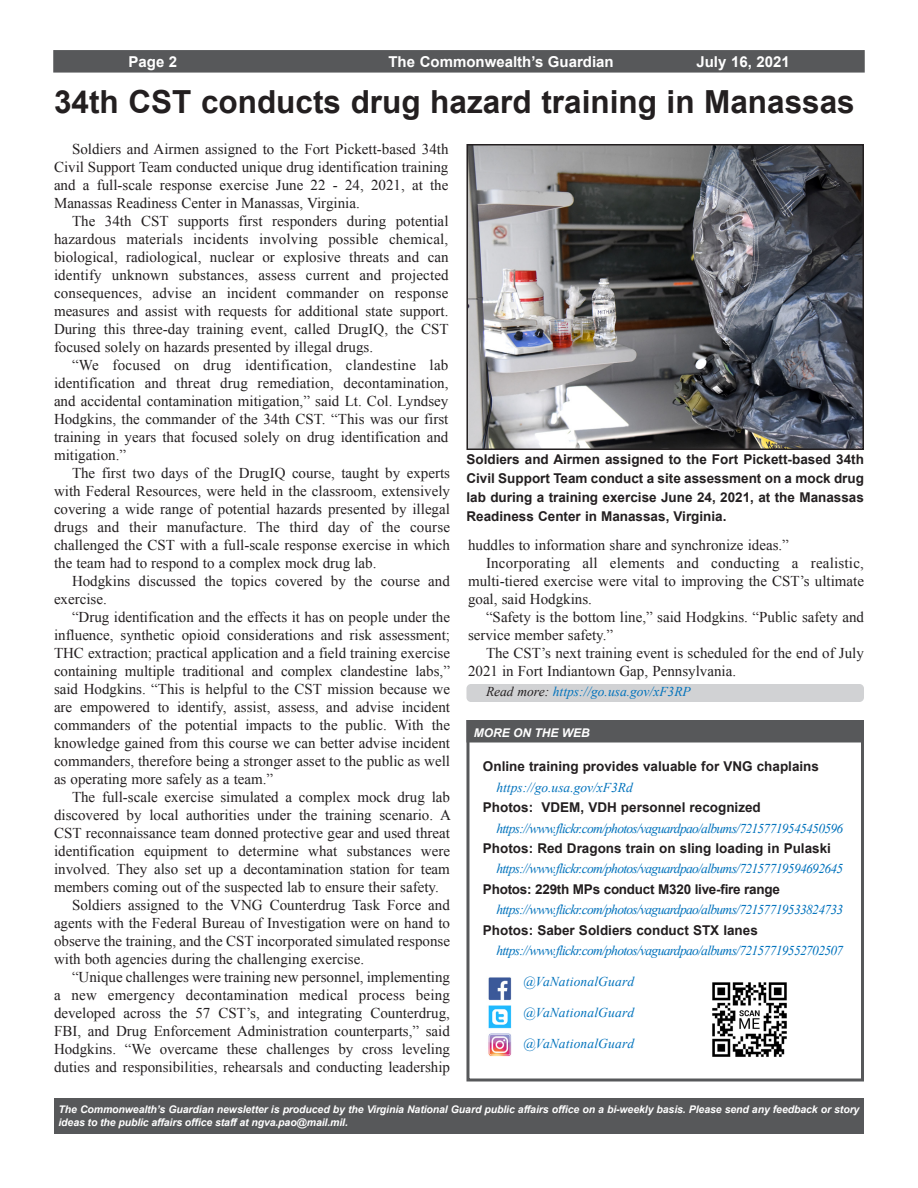
<style>
.page{position:relative;width:918px;height:1188px;background:#fff}
.page>*{position:absolute;margin:0;border:0;box-sizing:border-box;transform-origin:0 0}
._24_point_headline{font:700 31.8px "Arial";color:#231f20}
.Body_Copy{font:15px/18px "Times New Roman";color:#231f20;text-align:justify}
.t1{font:700 15px "Arial";color:#fff}
.Body_Copy-2{font:italic 13.5px "Times New Roman";letter-spacing:-.05em;color:#0072bc}
.Picture_Captions{font:700 13.5px/18.9px "Arial";color:#231f20;text-align:justify}
.Body_Copy-3{font:700 13.5px "Arial";color:#231f20}
.Body_Copy-4{font:italic 13.5px "Times New Roman";color:#0072bc}
.Body_Copy-5{font:700 13.5px "Arial";letter-spacing:-.02em;color:#231f20}
._24_point_headline-2{font:italic 13.5px "Times New Roman";letter-spacing:.01em;color:#0072bc}
.Body_Copy-6{font:italic 13.5px "Times New Roman";letter-spacing:.01em;color:#0072bc}
.t2{font:italic 700 12px "Arial";color:#fff}
.t3{font:italic 700 10.5px/12.6px "Arial";letter-spacing:-.01em;color:#fff}
.s1{color:#231f20}
</style>
<div class="page">
<div style="left:466px;top:684px;width:398px;height:18px;background:#d1d2d4;border-radius:4px"></div>
<div style="left:466px;top:720px;width:398px;height:22px;background:#57585a"></div>
<div style="left:466px;top:720px;width:398px;height:362px;border:3px solid #57585a"></div>
<div style="left:54px;top:51px;width:810px;height:21px;background:#57585a"></div>
<div style="left:53px;top:50px;width:812px;height:23px;border:2px solid #57585a"></div>
<div style="left:54px;top:1098px;width:810px;height:36px;background:#57585a"></div>
<img style="left:488px;top:977px;width:24px;height:80px">
<img style="left:712px;top:982px;width:75px;height:75px">
<img style="left:469px;top:147px;width:392px;height:300px">
<div style="left:466px;top:144px;width:398px;height:306px;border:2px solid #231f20"></div>
<p class="t1" style="left:129px;top:52px;width:50px">Page 2</p>
<p class="t1" style="left:388px;top:52px;width:227px">The Commonwealth’s Guardian</p>
<p class="t1" style="left:696px;top:52px;width:95px">July 16, 2021</p>
<p class="_24_point_headline" style="left:54px;top:81px;width:802px">34th CST conducts drug hazard training in Manassas</p>
<p class="Body_Copy" style="left:54px;top:140px;width:396px;text-indent:18px">Soldiers and Airmen assigned to the Fort Pickett-based 34th Civil Support Team conducted unique drug identification training and a full-scale response exercise June 22 - 24, 2021, at the Manassas Readiness Center in Manassas, Virginia.</p>
<p class="Body_Copy" style="left:54px;top:212px;width:396px;text-indent:18px">The 34th CST supports first responders during potential hazardous materials incidents involving possible chemical, biological, radiological, nuclear or explosive threats and can identify unknown substances, assess current and projected consequences, advise an incident commander on response measures and assist with requests for additional state support.<br>During this three-day training event, called DrugIQ, the CST focused solely on hazards presented by illegal drugs.</p>
<p class="Body_Copy" style="left:54px;top:356px;width:396px;text-indent:18px">“We focused on drug identification, clandestine lab identification and threat drug remediation, decontamination, and accidental contamination mitigation,” said Lt. Col. Lyndsey Hodgkins, the commander of the 34th CST. “This was our first training in years that focused solely on drug identification and mitigation.”</p>
<p class="Body_Copy" style="left:54px;top:464px;width:398px;text-indent:18px">The first two days of the DrugIQ course, taught by experts with Federal Resources, were held in the classroom, extensively covering a wide range of potential hazards presented by illegal drugs and their manufacture. The third day of the course challenged the CST with a full-scale response exercise in which the team had to respond to a complex mock drug lab.</p>
<p class="Body_Copy" style="left:54px;top:572px;width:397px;text-indent:18px">Hodgkins discussed the topics covered by the course and exercise.</p>
<p class="Body_Copy" style="left:54px;top:608px;width:398px;text-indent:18px">“Drug identification and the effects it has on people under the influence, synthetic opioid considerations and risk assessment; THC extraction; practical application and a field training exercise containing multiple traditional and complex clandestine labs,” said Hodgkins. “This is helpful to the CST mission because we are empowered to identify, assist, assess, and advise incident commanders of the potential impacts to the public. With the knowledge gained from this course we can better advise incident commanders, therefore being a stronger asset to the public as well as operating more safely as a team.”</p>
<p class="Body_Copy" style="left:54px;top:788px;width:398px;text-indent:18px">The full-scale exercise simulated a complex mock drug lab discovered by local authorities under the training scenario. A CST reconnaissance team donned protective gear and used threat identification equipment to determine what substances were involved. They also set up a decontamination station for team members coming out of the suspected lab to ensure their safety.</p>
<p class="Body_Copy" style="left:54px;top:896px;width:398px;text-indent:18px">Soldiers assigned to the VNG Counterdrug Task Force and agents with the Federal Bureau of Investigation were on hand to observe the training, and the CST incorporated simulated response with both agencies during the challenging exercise.</p>
<p class="Body_Copy" style="left:54px;top:968px;width:398px;text-indent:18px">“Unique challenges were training new personnel, implementing a new emergency decontamination medical process being developed across the 57 CST’s, and integrating Counterdrug, FBI, and Drug Enforcement Administration counterparts,” said Hodgkins. “We overcame these challenges by cross leveling duties and responsibilities, rehearsals and conducting leadership</p>
<p class="Picture_Captions" style="left:466px;top:451px;width:399px">Soldiers and Airmen assigned to the Fort Pickett-based 34th Civil Support Team conduct a site assessment on a mock drug lab during a training exercise June 24, 2021, at the Manassas Readiness Center in Manassas, Virginia.</p>
<p class="Body_Copy" style="left:468px;top:536px;width:322px">huddles to information share and synchronize ideas.”</p>
<p class="Body_Copy" style="left:468px;top:554px;width:398px;text-indent:18px">Incorporating all elements and conducting a realistic, multi-tiered exercise were vital to improving the CST’s ultimate goal, said Hodgkins.</p>
<p class="Body_Copy" style="left:468px;top:608px;width:398px;text-indent:18px">“Safety is the bottom line,” said Hodgkins. “Public safety and service member safety.”</p>
<p class="Body_Copy" style="left:468px;top:644px;width:397px;text-indent:18px">The CST’s next training event is scheduled for the end of July<br>2021 in Fort Indiantown Gap, Pennsylvania.</p>
<p class="Body_Copy-4" style="left:486px;top:682px;width:206px"><span class="s1">Read more:</span> https://go.usa.gov/xF3RP</p>
<p class="t2" style="left:474px;top:724px;width:118px">MORE ON THE WEB</p>
<p class="Body_Copy-3" style="left:483px;top:758px;width:338px">Online training provides valuable for VNG chaplains</p>
<p class="Body_Copy-4" style="left:496px;top:778px;width:138px">https://go.usa.gov/xF3Rd</p>
<p class="Body_Copy-3" style="left:483px;top:798px;width:279px">Photos: VDEM, VDH personnel recognized</p>
<p class="Body_Copy-2" style="left:496px;top:819px;width:348px">https://www.flickr.com/photos/vaguardpao/albums/72157719545450596</p>
<p class="Body_Copy-3" style="left:483px;top:839px;width:350px">Photos: Red Dragons train on sling loading in Pulaski</p>
<p class="Body_Copy-2" style="left:496px;top:859px;width:348px">https://www.flickr.com/photos/vaguardpao/albums/72157719594692645</p>
<p class="Body_Copy-5" style="left:483px;top:880px;width:298px">Photos: 229th MPs conduct M320 live-fire range</p>
<p class="Body_Copy-2" style="left:496px;top:900px;width:348px">https://www.flickr.com/photos/vaguardpao/albums/72157719533824733</p>
<p class="Body_Copy-3" style="left:483px;top:921px;width:276px">Photos: Saber Soldiers conduct STX lanes</p>
<p class="Body_Copy-2" style="left:496px;top:941px;width:348px">https://www.flickr.com/photos/vaguardpao/albums/72157719552702507</p>
<p class="Body_Copy-6" style="left:523px;top:972px;width:112px">@VaNationalGuard</p>
<p class="_24_point_headline-2" style="left:523px;top:1003px;width:112px">@VaNationalGuard</p>
<p class="_24_point_headline-2" style="left:523px;top:1034px;width:112px">@VaNationalGuard</p>
<p class="t3" style="left:58px;top:1104px;width:803px">The Commonwealth’s Guardian newsletter is produced by the Virginia National Guard public affairs office on a bi-weekly basis. Please send any feedback or story ideas to the public affairs office staff at ngva.pao@mail.mil.</p>
</div>
